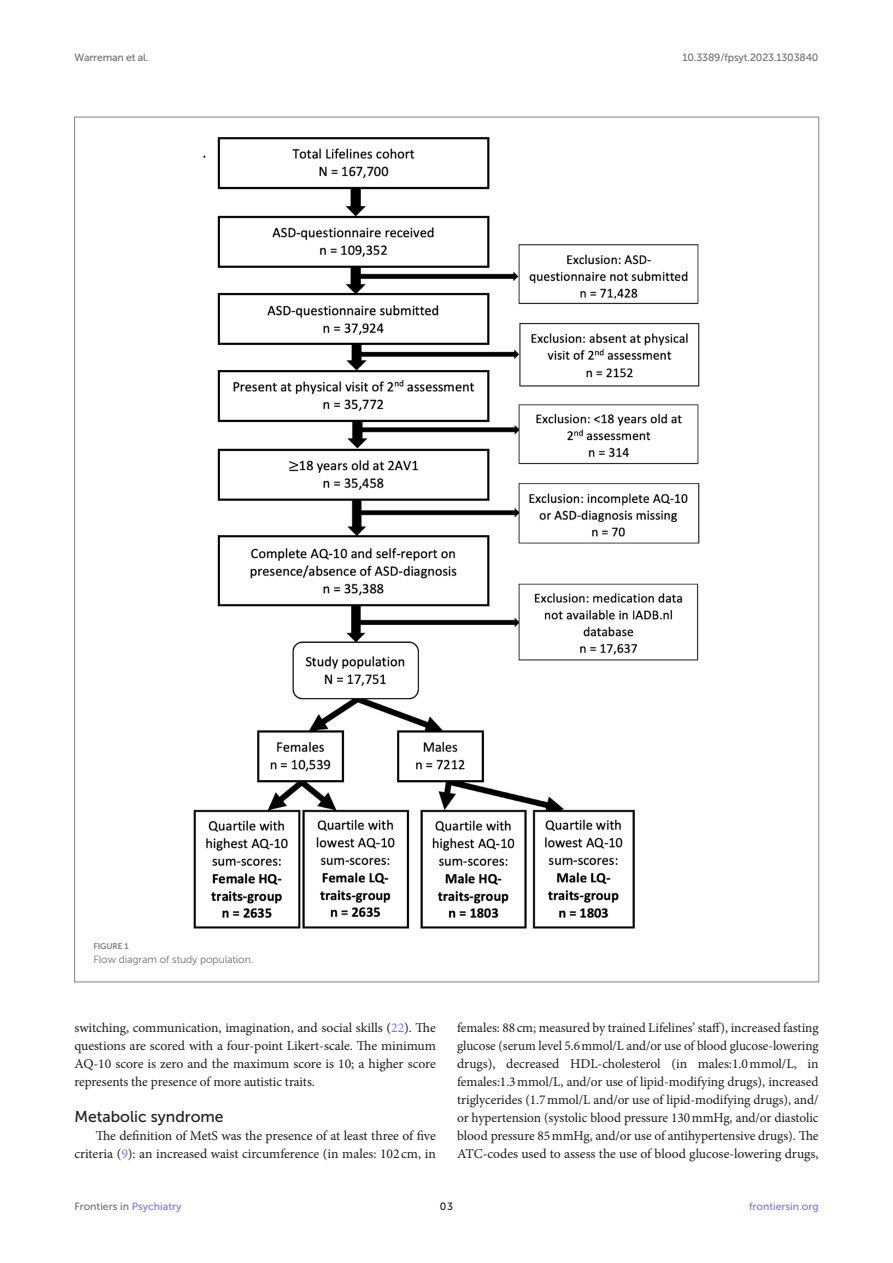
<style>
.page{position:relative;width:893px;height:1263px;background:#fff}
.page>*{position:absolute;margin:0;border:0;box-sizing:border-box;transform-origin:0 0}
.HEAD_3{font:15.75px "Museo Sans 500";color:#1b1c1b}
.TEXT_FLUSH{font:13.5px/18px "Minion Pro";letter-spacing:-.005em;color:#1b1c1b;text-align:justify}
.t1{font:10.5px "Museo Sans 500";letter-spacing:-.015em;color:#706f70}
.FIG_LEG{font:10.5px "Museo Sans 300";letter-spacing:-.01em;color:#706f70}
.t2{font:10.5px "Museo Sans 500";color:#856df0}
.t3{font:10.5px "Museo Sans 500";color:#1b1c1b}
.FIG_HD{font:8.25px "Museo Sans 700";letter-spacing:-.01em;color:#7e7f7f}
.s1{color:#856df0}
</style>
<div class="page">
<img style="left:193px;top:137px;width:507px;height:792px">
<p class="t1" style="left:74px;top:51px;width:76px">Warreman et al.</p>
<p class="t1" style="left:683px;top:51px;width:137px">10.3389/fpsyt.2023.1303840</p>
<p class="FIG_HD" style="left:94px;top:942px;width:37px">FIGURE 1</p>
<p class="FIG_LEG" style="left:94px;top:954px;width:161px">Flow diagram of study population.</p>
<p class="TEXT_FLUSH" style="left:74px;top:1019px;width:363px">switching, communication, imagination, and social skills (<span class="s1">22</span>). The questions are scored with a four-point Likert-scale. The minimum AQ-10 score is zero and the maximum score is 10; a higher score represents the presence of more autistic traits.</p>
<p class="HEAD_3" style="left:74px;top:1108px;width:151px">Metabolic syndrome</p>
<p class="TEXT_FLUSH" style="left:74px;top:1127px;width:363px;text-align:right">The definition of MetS was the presence of at least three of five criteria (<span class="s1">9</span>): an increased waist circumference (in males: 102cm, in</p>
<p class="TEXT_FLUSH" style="left:457px;top:1019px;width:363px">females: 88cm; measured by trained Lifelines’ staff), increased fasting glucose (serum level 5.6mmol/L and/or use of blood glucose-lowering drugs), decreased HDL-cholesterol (in males:1.0mmol/L, in females:1.3mmol/L, and/or use of lipid-modifying drugs), increased triglycerides (1.7mmol/L and/or use of lipid-modifying drugs), and/ or hypertension (systolic blood pressure 130mmHg, and/or diastolic blood pressure 85mmHg, and/or use of antihypertensive drugs). The ATC-codes used to assess the use of blood glucose-lowering drugs,</p>
<p class="t1" style="left:74px;top:1200px;width:109px">Frontiers in <span class="s1">Psychiatry</span></p>
<p class="t3" style="left:440px;top:1200px;width:15px">03</p>
<p class="t2" style="left:749px;top:1200px;width:71px">frontiersin.org</p>
</div>
